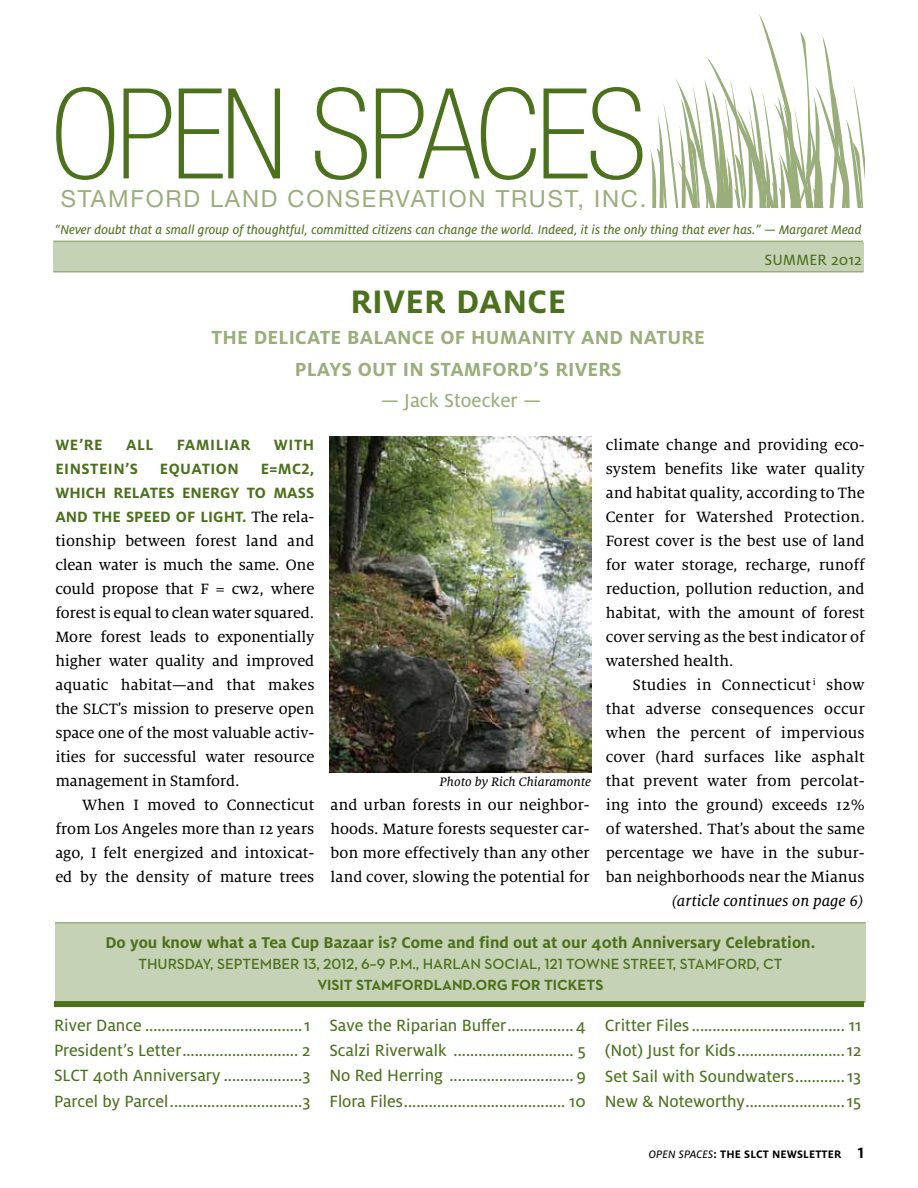
<style>
.page{position:relative;width:918px;height:1188px;background:#fff}
.page>*{position:absolute;margin:0;border:0;box-sizing:border-box;transform-origin:0 0}
.t1{font:100 condensed 125.85px "Helvetica Neue";letter-spacing:-.025em;color:#4b711d}
.t2{font:700 36px "Milo OT";color:#4b711d}
.t3{font:23.55px "Helvetica Neue";letter-spacing:.075em;color:#99ae7a}
.t4{font:700 21px "Milo OT";letter-spacing:.01em;color:#99ae7a}
.t5{font:21px "Milo OT Text";color:#99ae7a}
.t6{font:18px/25.3px "Milo OT Text";color:#4b711d;text-align:justify}
.t7{font:700 17.25px "Milo OT";color:#4b711d}
.t8{font:16.5px/24px "Milo Serif OT Text";color:#000;text-align:justify}
.t9{font:700 16.5px "Milo OT";letter-spacing:.03em;color:#4b711d}
.t10{font:16.5px "Milo Serif OT Text Ita";color:#000}
.t11{font:16.5px "Milo OT Text";color:#4b711d}
.t12{font:600 15px "Neutraface 2 Text";color:#4b711d}
.t13{font:700 15px "Neutraface 2 Text";color:#4b711d}
.t14{font:13.8px "Milo OT Text Ita";color:#4b711d}
.t15{font:13.5px "Milo Serif OT Text Ita";color:#000}
.t16{font:700 12px "Milo OT";letter-spacing:.01em;color:#000}
.s1{font-family:"Milo Serif OT Text";font-weight:400;color:#000}
.s2{font-family:"Milo OT Text Ita";font-weight:400}
.s3{font-size:16.5px}
</style>
<div class="page">
<div style="left:55px;top:922px;width:810px;height:79px;background:#c6d2b5"></div>
<hr style="left:55px;top:922px;width:810px;height:1px;background:#99ae7a">
<hr style="left:55px;top:1001px;width:810px;height:2px;background:#99ae7a">
<div style="left:54px;top:1001px;width:810px;height:6px;background:#4b711d"></div>
<div style="left:53px;top:242px;width:810px;height:30px;background:#c6d2b5"></div>
<hr style="left:53px;top:241px;width:810px;height:1px;background:#99ae7a">
<hr style="left:53px;top:271px;width:810px;height:2px;background:#99ae7a">
<svg style="left:650px;top:14px;width:215px;height:193px"></svg>
<img style="left:330px;top:436px;width:261px;height:337px">
<h1 class="t1" style="left:51px;top:64px;width:597px">OPEN SPACES</h1>
<h3 class="t3" style="left:61px;top:185px;width:587px">STAMFORD LAND CONSERVATION TRUST, INC.</h3>
<p class="t14" style="left:55px;top:222px;width:808px">“Never doubt that a small group of thoughtful, committed citizens can change the world. Indeed, it is the only thing that ever has.” — Margaret Mead</p>
<p class="t11" style="left:765px;top:251px;width:99px">SUMMER 2012</p>
<h2 class="t2" style="left:350px;top:281px;width:128px">RIVER DANCE</h2>
<p class="t4" style="left:212px;top:326px;width:96px">THE DELICATE</p>
<p class="t4" style="left:347px;top:326px;width:14px">BALANCE</p>
<p class="t4" style="left:440px;top:326px;width:156px">OF H UMAN ITY AND</p>
<p class="t4" style="left:629px;top:326px;width:64px">NATURE</p>
<p class="t4" style="left:295px;top:357px;width:305px">PLAYS OUT IN STAMFORD’S RIVERS</p>
<p class="t5" style="left:381px;top:389px;width:161px">— Jack Stoecker —</p>
<p class="t9" style="left:55px;top:435px;width:38px">WE’RE</p>
<p class="t9" style="left:126px;top:435px;width:10px">ALL</p>
<p class="t9" style="left:177px;top:435px;width:64px">FAMILIAR</p>
<p class="t9" style="left:274px;top:435px;width:31px">WITH</p>
<p class="t9" style="left:55px;top:460px;width:25px">EINSTE</p>
<p class="t9" style="left:108px;top:460px;width:30px">IN’S</p>
<p class="t9" style="left:160px;top:460px;width:78px">EQUATION</p>
<p class="t9" style="left:261px;top:460px;width:55px">E=MC2,</p>
<p class="t9" style="left:55px;top:484px;width:68px">WHICH RELATES</p>
<p class="t9" style="left:182px;top:484px;width:11px">ENER</p>
<p class="t9" style="left:220px;top:484px;width:78px">GY TO MASS</p>
<p class="t9" style="left:55px;top:508px;width:12px">AND</p>
<p class="t9" style="left:93px;top:508px;width:11px">THE</p>
<p class="t9" style="left:126px;top:508px;width:27px">SPEED</p>
<p class="t9" style="left:176px;top:508px;width:140px">OF LIGHT. <span class="s1">The rela-</span></p>
<p class="t8" style="left:55px;top:529px;width:261px">tionship between forest land and clean water is much the same. One could propose that F = cw2, where forest is equal to clean water squared.<br>More forest leads to exponentially higher water quality and improved aquatic habitat—and that makes the SLCT’s mission to preserve open space one of the most valuable activ&shy;ities for successful water resource management in Stamford.</p>
<p class="t8" style="left:55px;top:793px;width:261px;text-indent:27px">When I moved to Connecticut from Los Angeles more than 12 years ago, I felt energized and intoxicat&shy;ed by the density of mature trees</p>
<p class="t8" style="left:331px;top:793px;width:261px">and urban forests in our neighbor&shy;hoods. Mature forests sequester car&shy;bon more effectively than any other land cover, slowing the potential for</p>
<p class="t15" style="left:440px;top:775px;width:153px">Photo by Rich Chiaramonte</p>
<p class="t8" style="left:606px;top:433px;width:261px">climate change and providing eco&shy;system benefits like water quality and habitat quality, according to The Center for Watershed Protection.<br>Forest cover is the best use of land for water storage, recharge, runoff reduction, pollution reduction, and habitat, with the amount of forest cover serving as the best indicator of watershed health.</p>
<p class="t8" style="left:606px;top:673px;width:261px;text-indent:27px">Studies in Connecticut <sup>i</sup> show that adverse consequences occur when the percent of impervious cover (hard surfaces like asphalt that prevent water from percolat&shy;ing into the ground) exceeds 12% of watershed. That’s about the same percentage we have in the subur&shy;ban neighborhoods near the Mianus</p>
<p class="t10" style="left:672px;top:892px;width:193px">(article continues on page 6)</p>
<p class="t7" style="left:105px;top:932px;width:711px">DO YOU KNOW WHAT A TEA CUP BAZAAR IS? COME AND FIND OUT AT OUR 40TH ANNIVERSARY CELEBRATION.</p>
<p class="t12" style="left:138px;top:954px;width:645px">THURSDAY, SEPTEMBER 13, 2012, 6–9 P.M., HARLAN SOCIAL, 121 TOWNE STREET, STAMFORD, CT</p>
<p class="t13" style="left:317px;top:975px;width:288px">VISIT STAMFORDLAND.ORG FOR TICKETS</p>
<p class="t6" style="left:54px;top:1013px;width:258px">River Dance ......................................1<br>President’s Letter............................ 2<br>SLCT 40th Anniversary ...................3<br>Parcel by Parcel................................3</p>
<p class="t6" style="left:329px;top:1013px;width:258px">Save the Riparian Buffer................4<br>Scalzi Riverwalk ............................. 5<br>No Red Herring .............................. 9<br>Flora Files....................................... 10</p>
<p class="t6" style="left:605px;top:1013px;width:258px">Critter Files..................................... 11 (Not) Just for Kids..........................12<br>Set Sail with Soundwaters............13<br>New &amp; Noteworthy........................15</p>
<p class="t16" style="left:649px;top:1147px;width:217px"><span class="s2">Open Spaces</span>: THE SLCT NEWSLETTER <span class="s3">1</span></p>
</div>
